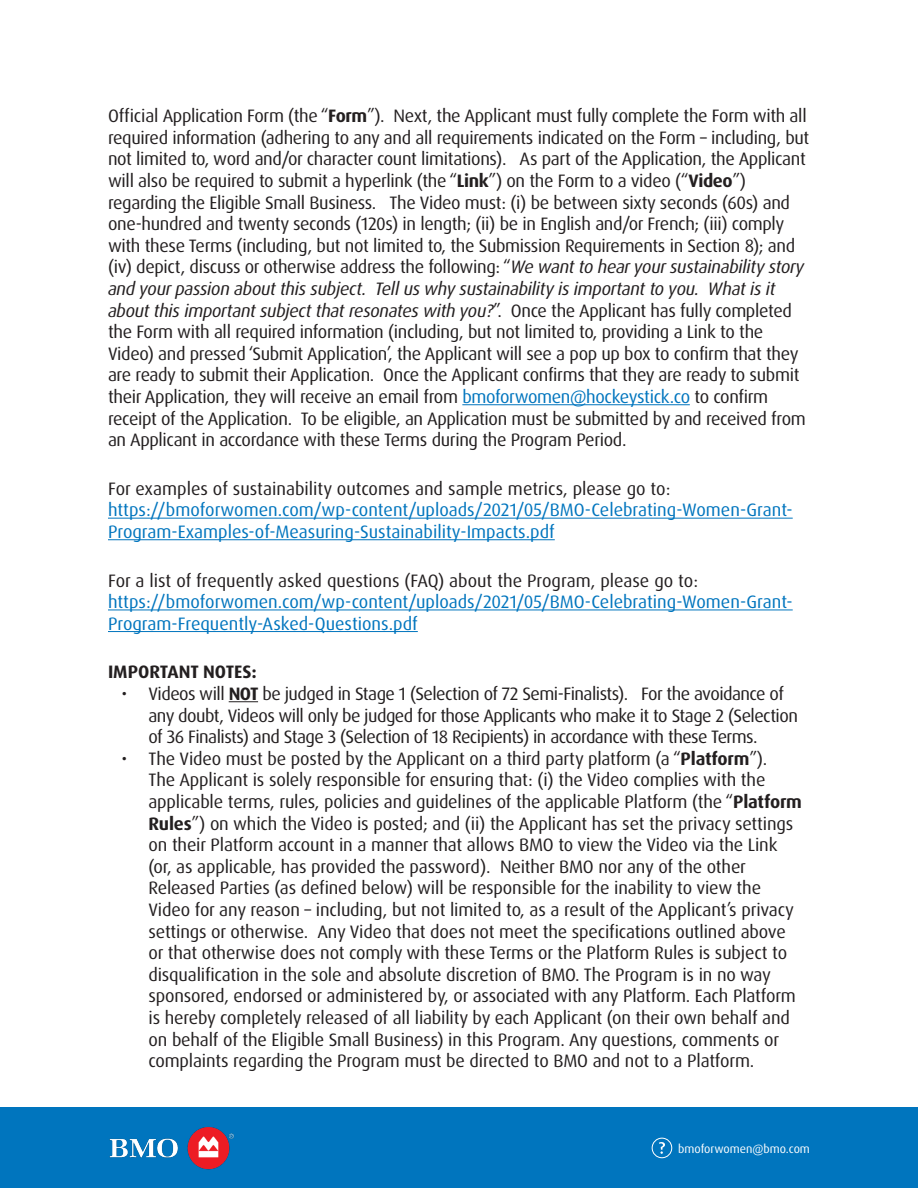
<style>
.page{position:relative;width:918px;height:1188px;background:#fff}
.page>*{position:absolute;margin:0;border:0;box-sizing:border-box;transform-origin:0 0}
.Bullet_List{font:18px/21.6px "Dax Pro";letter-spacing:-.02em;color:#231f20}
.t1{font:18px/21.6px "Dax Pro";color:#0075be}
.t2{font:700 18px "Dax Pro";color:#231f20}
.Footer_-_Email{font:12px "Dax Pro";color:#fff}
.s1{font-weight:700}
.s2{font-style:italic}
.s3{color:#0075be}
.s4{color:#231f20}
</style>
<div class="page">
<hr style="left:462px;top:404px;width:228px;height:1px;background:#0075be">
<hr style="left:108px;top:518px;width:685px;height:1px;background:#0075be">
<hr style="left:108px;top:539px;width:447px;height:1px;background:#0075be">
<hr style="left:108px;top:609px;width:685px;height:1px;background:#0075be">
<hr style="left:108px;top:631px;width:310px;height:1px;background:#0075be">
<svg style="left:229px;top:701px;width:29px;height:1px"></svg>
<div style="left:0;top:1107px;width:918px;height:81px;background:#0075be"></div>
<svg style="left:659px;top:1142px;width:6px;height:12px"></svg>
<div style="left:652px;top:1138px;width:20px;height:20px;border:1px solid #fff;border-radius:50%"></div>
<img style="left:109px;top:1127px;width:125px;height:43px">
<p class="Bullet_List" style="left:108px;top:105px;width:703px">Official Application Form (the “<span class="s1">Form</span>”). Next, the Applicant must fully complete the Form with all required information (adhering to any and all requirements indicated on the Form – including, but not limited to, word and/or character count limitations). As part of the Application, the Applicant will also be required to submit a hyperlink (the “<span class="s1">Link</span>”) on the Form to a video (“<span class="s1">Video</span>”) regarding the Eligible Small Business. The Video must: (i) be between sixty seconds (60s) and one-hundred and twenty seconds (120s) in length; (ii) be in English and/or French; (iii) comply with these Terms (including, but not limited to, the Submission Requirements in Section 8); and (iv) depict, discuss or otherwise address the following: “<span class="s2">We want to hear your sustainability story and your passion about this subject. Tell us why sustainability is important to you. What is it about this important subject that resonates with you?</span>”. Once the Applicant has fully completed the Form with all required information (including, but not limited to, providing a Link to the Video) and pressed ‘Submit Application’, the Applicant will see a pop up box to confirm that they are ready to submit their Application. Once the Applicant confirms that they are ready to submit their Application, they will receive an email from <span class="s3">bmoforwomen@hockeystick.co</span> to confirm receipt of the Application. To be eligible, an Application must be submitted by and received from an Applicant in accordance with these Terms during the Program Period.</p>
<p class="t1" style="left:108px;top:478px;width:686px"><span class="s4">For examples of sustainability outcomes and sample metrics, please go to: </span>https://bmoforwomen.com/wp-content/uploads/2021/05/BMO-Celebrating-Women-Grant-<br>Program-Examples-of-Measuring-Sustainability-Impacts.pdf</p>
<p class="t1" style="left:108px;top:570px;width:686px"><span class="s4">For a list of frequently asked questions (FAQ) about the Program, please go to: </span>https://bmoforwomen.com/wp-content/uploads/2021/05/BMO-Celebrating-Women-Grant-<br>Program-Frequently-Asked-Questions.pdf</p>
<h3 class="t2" style="left:108px;top:660px;width:150px">IMPORTANT NOTES:</h3>
<p class="Bullet_List" style="left:148px;top:683px;width:651px;text-indent:-27px">• Videos will <span class="s1">NOT</span> be judged in Stage 1 (Selection of 72 Semi-Finalists). For the avoidance of any doubt, Videos will only be judged for those Applicants who make it to Stage 2 (Selection of 36 Finalists) and Stage 3 (Selection of 18 Recipients) in accordance with these Terms.</p>
<p class="Bullet_List" style="left:148px;top:748px;width:655px;text-indent:-27px">• The Video must be posted by the Applicant on a third party platform (a “<span class="s1">Platform</span>”).<br>The Applicant is solely responsible for ensuring that: (i) the Video complies with the applicable terms, rules, policies and guidelines of the applicable Platform (the “<span class="s1">Platform Rules</span>”) on which the Video is posted; and (ii) the Applicant has set the privacy settings on their Platform account in a manner that allows BMO to view the Video via the Link (or, as applicable, has provided the password). Neither BMO nor any of the other Released Parties (as defined below) will be responsible for the inability to view the Video for any reason – including, but not limited to, as a result of the Applicant’s privacy settings or otherwise. Any Video that does not meet the specifications outlined above or that otherwise does not comply with these Terms or the Platform Rules is subject to disqualification in the sole and absolute discretion of BMO. The Program is in no way sponsored, endorsed or administered by, or associated with any Platform. Each Platform is hereby completely released of all liability by each Applicant (on their own behalf and on behalf of the Eligible Small Business) in this Program. Any questions, comments or complaints regarding the Program must be directed to BMO and not to a Platform.</p>
<p class="Footer_-_Email" style="left:678px;top:1141px;width:133px">bmoforwomen@bmo.com</p>
</div>
